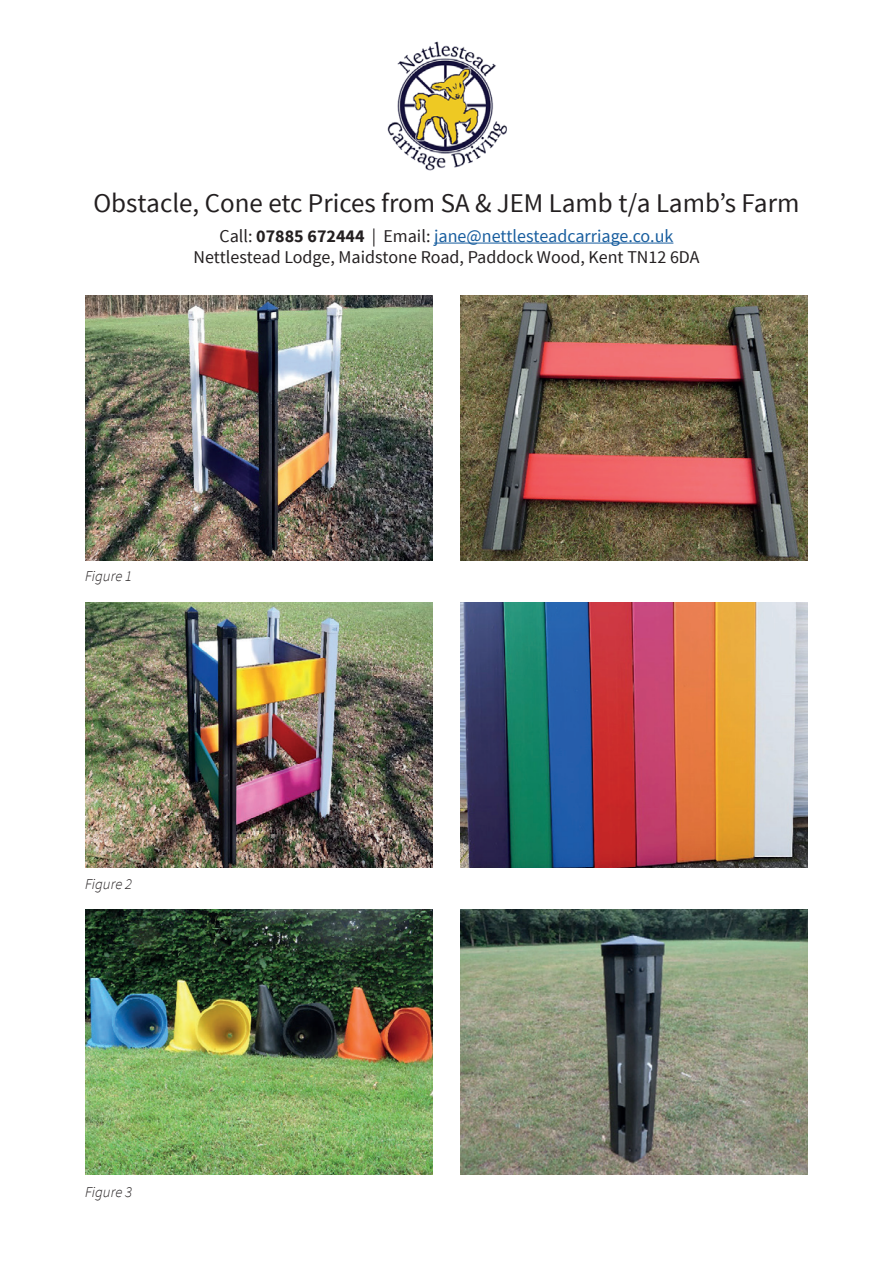
<style>
.page{position:relative;width:893px;height:1263px;background:#fff}
.page>*{position:absolute;margin:0;border:0;box-sizing:border-box;transform-origin:0 0}
.t1{font:27px "Source Sans Pro";color:#231f20}
.t2{font:18px/21.6px "Source Sans Pro";color:#231f20;text-align:center}
.t3{font:italic 300 15px "Source Sans Pro";color:#231f20}
.s1{font-weight:700}
.s2{color:#175d9e}
</style>
<div class="page">
<img style="left:85px;top:296px;width:348px;height:265px">
<img style="left:85px;top:603px;width:348px;height:265px">
<img style="left:85px;top:910px;width:348px;height:265px">
<img style="left:460px;top:296px;width:348px;height:265px">
<img style="left:460px;top:603px;width:348px;height:265px">
<img style="left:460px;top:910px;width:348px;height:265px">
<hr style="left:434px;top:243px;width:239px;height:1px;background:#175d9e">
<img style="left:387px;top:41px;width:120px;height:129px">
<h1 class="t1" style="left:93px;top:186px;width:707px">Obstacle, Cone etc Prices from SA &amp; JEM Lamb t/a Lamb’s Farm</h1>
<p class="t2" style="left:194px;top:225px;width:507px">Call: <span class="s1">07885 672444</span> | Email: <span class="s2">jane@nettlesteadcarriage.co.uk<br></span>Nettlestead Lodge, Maidstone Road, Paddock Wood, Kent TN12 6DA</p>
<p class="t3" style="left:85px;top:567px;width:49px">Figure 1</p>
<p class="t3" style="left:85px;top:875px;width:49px">Figure 2</p>
<p class="t3" style="left:85px;top:1182px;width:49px">Figure 3</p>
</div>
